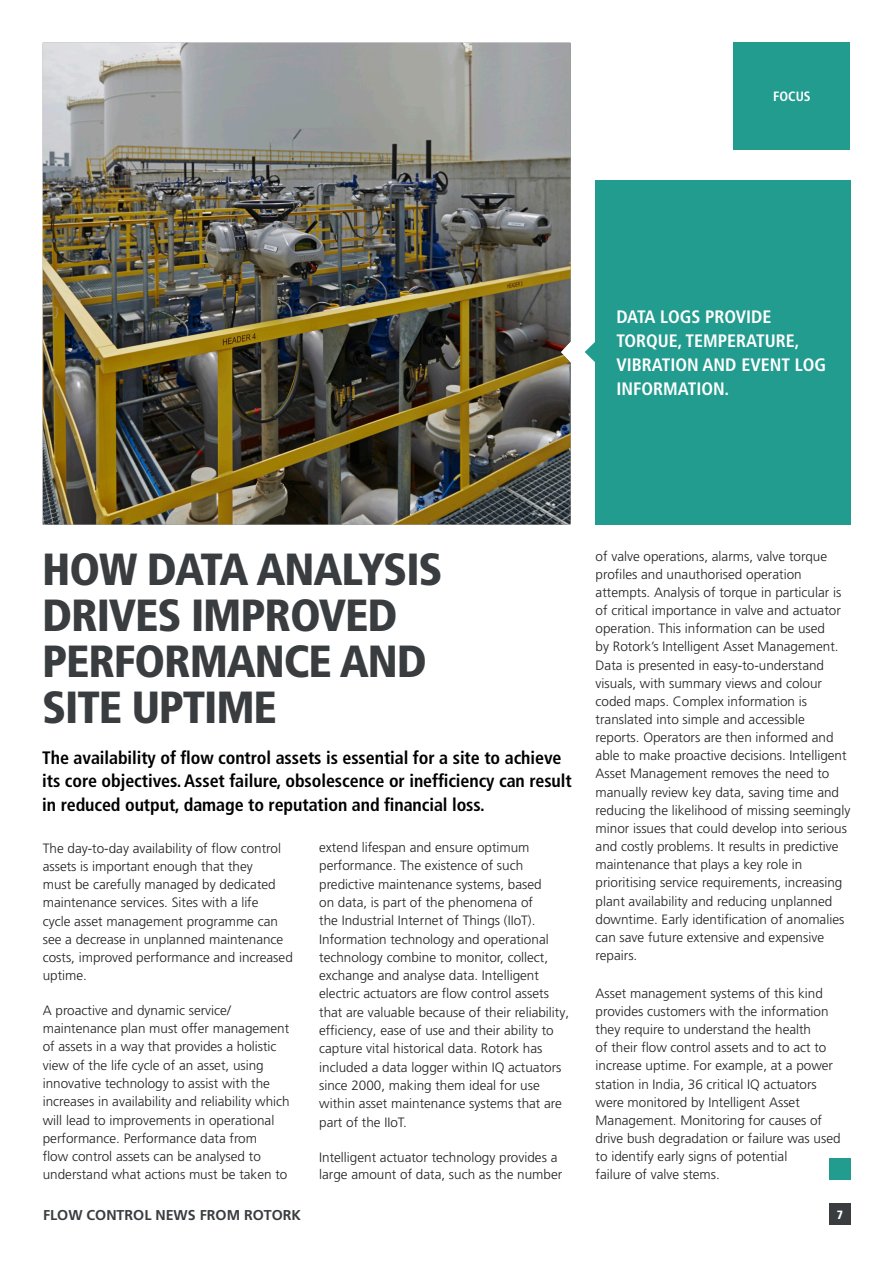
<style>
.page{position:relative;width:893px;height:1263px;background:#fff}
.page>*{position:absolute;margin:0;border:0;box-sizing:border-box;transform-origin:0 0}
.t1{font:900 condensed 45px/45.8px "Frutiger LT Pro";letter-spacing:-.025em;color:#3a3d40}
.t2{font:700 condensed 18px/23.4px "Frutiger LT Pro";letter-spacing:-.005em;color:#000001}
.t3{font:700 condensed 18px/24px "Frutiger LT Pro";color:#fff}
.t4{font:700 14.25px "Frutiger LT Pro";color:#3a3d40}
.t5{font:300 13.5px/18.1px "Frutiger LT Pro";color:#231f20}
.t6{font:700 condensed 13.5px "Frutiger LT Pro";color:#fff}
.t7{font:900 condensed 12px "Frutiger LT Pro";color:#fff}
</style>
<div class="page">
<div style="left:829px;top:1203px;width:21px;height:22px;background:#3a3d40"></div>
<img style="left:43px;top:43px;width:527px;height:481px">
<div style="left:733px;top:43px;width:117px;height:107px;background:#229c8e"></div>
<svg style="left:585px;top:342px;width:10px;height:20px"></svg>
<div style="left:595px;top:180px;width:255px;height:344px;background:#229c8e"></div>
<div style="left:829px;top:1158px;width:21px;height:21px;background:#229c8e"></div>
<p class="t6" style="left:773px;top:89px;width:39px">FOCUS</p>
<h2 class="t3" style="left:617px;top:305px;width:211px">DATA LOGS PROVIDE<br>TORQUE, TEMPERATURE,<br>VIBRATION AND EVENT LOG<br>INFORMATION.</h2>
<h1 class="t1" style="left:42px;top:547px;width:402px">HOW DATA ANALYSIS<br>DRIVES IMPROVED<br>PERFORMANCE AND<br>SITE UPTIME</h1>
<h2 class="t2" style="left:42px;top:746px;width:531px">The availability of flow control assets is essential for a site to achieve its core objectives. Asset failure, obsolescence or inefficiency can result in reduced output, damage to reputation and financial loss.</h2>
<p class="t5" style="left:43px;top:839px;width:252px">The day-to-day availability of flow control assets is important enough that they<br>must be carefully managed by dedicated maintenance services. Sites with a life<br>cycle asset management programme can see a decrease in unplanned maintenance costs, improved performance and increased uptime.</p>
<p class="t5" style="left:43px;top:1002px;width:248px">A proactive and dynamic service/ maintenance plan must offer management of assets in a way that provides a holistic view of the life cycle of an asset, using innovative technology to assist with the increases in availability and reliability which will lead to improvements in operational performance. Performance data from<br>flow control assets can be analysed to understand what actions must be taken to</p>
<p class="t5" style="left:319px;top:838px;width:252px">extend lifespan and ensure optimum performance. The existence of such predictive maintenance systems, based<br>on data, is part of the phenomena of<br>the Industrial Internet of Things (IIoT).<br>Information technology and operational technology combine to monitor, collect, exchange and analyse data. Intelligent electric actuators are flow control assets that are valuable because of their reliability, efficiency, ease of use and their ability to capture vital historical data. Rotork has included a data logger within IQ actuators since 2000, making them ideal for use within asset maintenance systems that are part of the IIoT.</p>
<p class="t5" style="left:319px;top:1148px;width:245px">Intelligent actuator technology provides a large amount of data, such as the number</p>
<p class="t5" style="left:596px;top:547px;width:256px">of valve operations, alarms, valve torque profiles and unauthorised operation attempts. Analysis of torque in particular is of critical importance in valve and actuator operation. This information can be used<br>by Rotork’s Intelligent Asset Management.<br>Data is presented in easy-to-understand visuals, with summary views and colour coded maps. Complex information is translated into simple and accessible reports. Operators are then informed and able to make proactive decisions. Intelligent Asset Management removes the need to manually review key data, saving time and reducing the likelihood of missing seemingly minor issues that could develop into serious and costly problems. It results in predictive maintenance that plays a key role in prioritising service requirements, increasing plant availability and reducing unplanned downtime. Early identification of anomalies can save future extensive and expensive repairs.</p>
<p class="t5" style="left:596px;top:984px;width:247px">Asset management systems of this kind provides customers with the information they require to understand the health<br>of their flow control assets and to act to increase uptime. For example, at a power station in India, 36 critical IQ actuators were monitored by Intelligent Asset Management. Monitoring for causes of drive bush degradation or failure was used to identify early signs of potential<br>failure of valve stems.</p>
<p class="t4" style="left:43px;top:1207px;width:260px">FLOW CONTROL NEWS FROM ROTORK</p>
<p class="t7" style="left:837px;top:1207px;width:8px">7</p>
</div>
